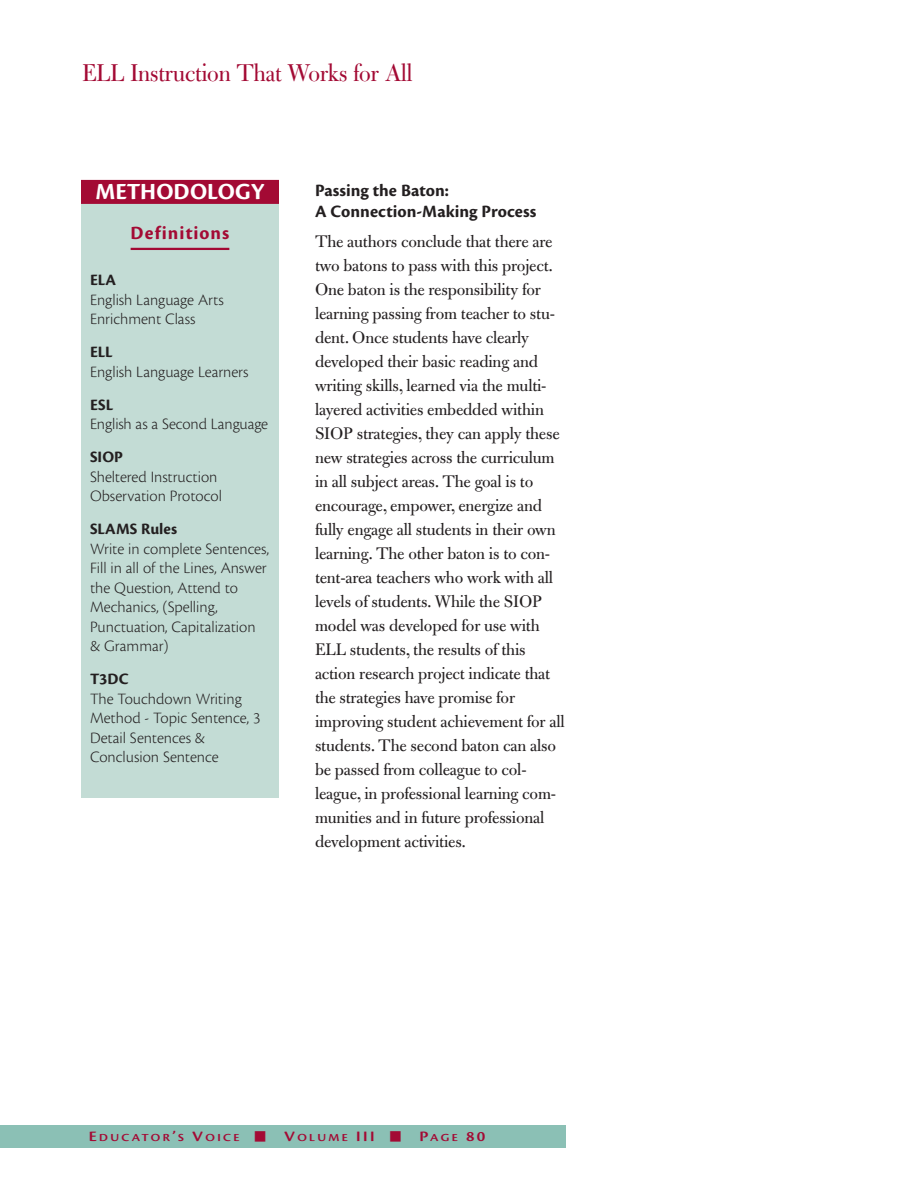
<style>
.page{position:relative;width:918px;height:1188px;background:#fff}
.page>*{position:absolute;margin:0;border:0;box-sizing:border-box;transform-origin:0 0}
.t1{font:27px "Bulmer MT Std Display";color:#a30a34}
.t2{font:700 24px "Cronos Pro";color:#fff}
.t3{font:700 19.5px "Cronos Pro";letter-spacing:.055em;color:#a30a34}
.t4{font:18px/24px "Bulmer MT Std";letter-spacing:-.01em;color:#231f20}
.t5{font:700 18px/21px "Cronos Pro";color:#231f20}
.t6{font:300 16.5px/19.5px "Cronos Pro";letter-spacing:-.005em;color:#231f20}
.t7{font:700 16.5px "Cronos Pro";color:#231f20}
.t8{font:11.25px "Cronos Pro Semibold Disp";letter-spacing:.175em;color:#a30a34;scale:1.2 1}
.s1{font-size:15px}
</style>
<div class="page">
<div style="left:0;top:1125px;width:566px;height:23px;background:#8bc0b5"></div>
<div style="left:81px;top:181px;width:198px;height:617px;background:#c3dcd5"></div>
<hr style="left:131px;top:248px;width:98px;height:2px;background:#a30a34">
<div style="left:81px;top:180px;width:198px;height:24px;background:#a30a34"></div>
<h1 class="t1" style="left:82px;top:64px;width:331px">ELL Instruction That Works for All</h1>
<h2 class="t2" style="left:96px;top:183px;width:170px">METHODOLOGY</h2>
<p class="t3" style="left:131px;top:226px;width:100px">Definitions</p>
<p class="t7" style="left:90px;top:274px;width:28px">ELA</p>
<p class="t6" style="left:90px;top:291px;width:135px">English Language Arts<br>Enrichment Class</p>
<p class="t7" style="left:90px;top:346px;width:24px">ELL</p>
<p class="t6" style="left:90px;top:363px;width:160px">English Language Learners</p>
<p class="t7" style="left:90px;top:399px;width:25px">ESL</p>
<p class="t6" style="left:90px;top:416px;width:180px">English as a Second Language</p>
<p class="t7" style="left:90px;top:451px;width:34px">SIOP</p>
<p class="t6" style="left:90px;top:468px;width:134px">Sheltered Instruction<br>Observation Protocol</p>
<p class="t7" style="left:90px;top:523px;width:89px">SLAMS Rules</p>
<p class="t6" style="left:90px;top:540px;width:181px">Write in complete Sentences,<br>Fill in all of the Lines, Answer the Question, Attend to<br>Mechanics, (Spelling,<br>Punctuation, Capitalization &amp; Grammar)</p>
<p class="t7" style="left:90px;top:673px;width:40px">T3DC</p>
<p class="t6" style="left:90px;top:690px;width:172px">The Touchdown Writing<br>Method - Topic Sentence, 3<br>Detail Sentences &amp;<br>Conclusion Sentence</p>
<p class="t5" style="left:315px;top:181px;width:223px">Passing the Baton:<br>A Connection-Making Process</p>
<p class="t4" style="left:315px;top:232px;width:251px">The authors conclude that there are two batons to pass with this project.<br>One baton is the responsibility for learning passing from teacher to stu&shy;dent. Once students have clearly developed their basic reading and writing skills, learned via the multi&shy;layered activities embedded within SIOP strategies, they can apply these new strategies across the curriculum in all subject areas. The goal is to encourage, empower, energize and fully engage all students in their own learning. The other baton is to con&shy;tent-area teachers who work with all levels of students. While the SIOP model was developed for use with ELL students, the results of this action research project indicate that the strategies have promise for improving student achievement for all students. The second baton can also be passed from colleague to col&shy;league, in professional learning com&shy;munities and in future professional development activities.</p>
<p class="t8" style="left:89px;top:1134px;width:332px"><span class="s1">E</span>DUCATOR<span class="s1">’</span>S <span class="s1">V</span>OICE ■ <span class="s1">V</span>OLUME <span class="s1">III</span> ■ <span class="s1">P</span>AGE <span class="s1">80</span></p>
</div>
